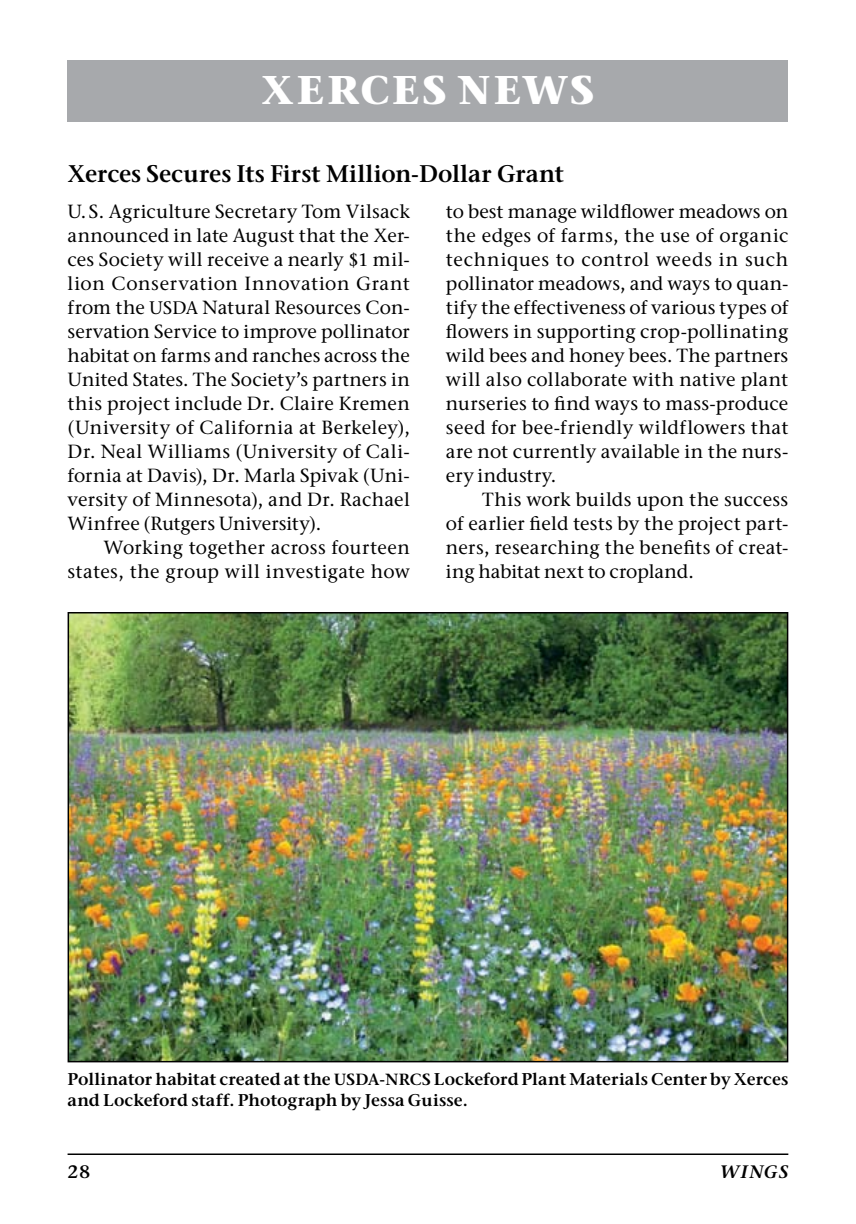
<style>
.page{position:relative;width:856px;height:1224px;background:#fff}
.page>*{position:absolute;margin:0;border:0;box-sizing:border-box;transform-origin:0 0}
.t1{font:700 40px "ITC Stone Serif";letter-spacing:.07em;color:#fff}
.t2{font:600 24px "ITC Stone Serif";color:#000}
.t3{font:500 19px/24px "ITC Stone Serif";letter-spacing:.015em;color:#000;text-align:justify}
.t4{font:italic 600 18px "ITC Stone Serif";letter-spacing:.06em;color:#000}
.t5{font:600 18px "ITC Stone Serif";color:#000}
.t6{font:600 17px/21px "ITC Stone Serif";letter-spacing:.005em;color:#000}
.s1{font-size:18px}
.s2{font-size:16.2px}
</style>
<div class="page">
<div style="left:68px;top:60px;width:719px;height:62px;background:#a7a9ac"></div>
<hr style="left:68px;top:1154px;width:720px;height:1px;background:#000">
<img style="left:71px;top:615px;width:714px;height:444px">
<div style="left:68px;top:612px;width:720px;height:450px;border:2px solid #000"></div>
<h1 class="t1" style="left:261px;top:64px;width:334px">XERCES NEWS</h1>
<p class="t2" style="left:67px;top:159px;width:498px">Xerces Secures Its First Million-Dollar Grant</p>
<p class="t3" style="left:67px;top:199px;width:344px">U. S. Agriculture Secretary Tom Vilsack announced in late August that the Xer&shy;ces Society will receive a nearly <span class="s1">$1</span> mil&shy;lion Conservation Innovation Grant from the <span class="s1">USDA</span> Natural Resources Con&shy;servation Service to improve pollinator habitat on farms and ranches across the United States. The Society’s partners in this project include Dr. Claire Kremen (University of California at Berkeley), Dr. Neal Williams (University of Cali&shy;fornia at Davis), Dr. Marla Spivak (Uni&shy;versity of Minnesota), and Dr. Rachael Winfree (Rutgers University).</p>
<p class="t3" style="left:67px;top:535px;width:343px;text-align:right">Working together across fourteen states, the group will investigate how</p>
<p class="t3" style="left:445px;top:199px;width:344px">to best manage wildflower meadows on the edges of farms, the use of organic techniques to control weeds in such pollinator meadows, and ways to quan&shy;tify the effectiveness of various types of flowers in supporting crop-pollinating wild bees and honey bees. The partners will also collaborate with native plant nurseries to find ways to mass-produce seed for bee-friendly wildflowers that are not currently available in the nurs&shy;ery industry.</p>
<p class="t3" style="left:445px;top:487px;width:344px;text-indent:36px">This work builds upon the success of earlier field tests by the project part&shy;ners, researching the benefits of creat&shy;ing habitat next to cropland.</p>
<p class="t6" style="left:67px;top:1068px;width:721px">Pollinator habitat created at the <span class="s2">USDA</span>-<span class="s2">NRCS</span> Lockeford Plant Materials Center by Xerces and Locke-ford staff. Photograph by Jessa Guisse.</p>
<p class="t5" style="left:67px;top:1160px;width:23px">28</p>
<p class="t4" style="left:719px;top:1161px;width:70px">WINGS</p>
</div>
